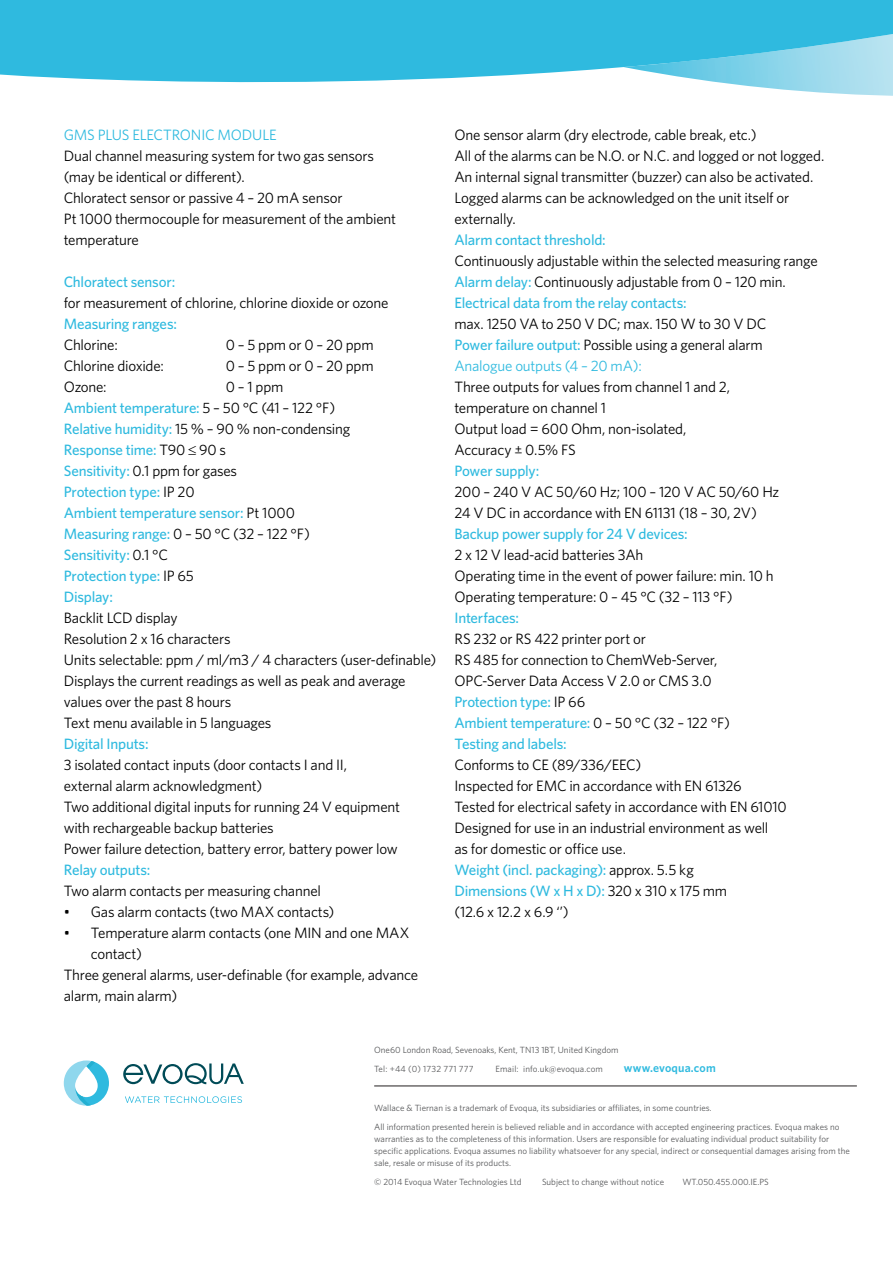
<style>
.page{position:relative;width:893px;height:1263px;background:#fff}
.page>*{position:absolute;margin:0;border:0;box-sizing:border-box;transform-origin:0 0}
.t1{font:15px/21px "Whitney";letter-spacing:-.015em;color:#000}
.t2{font:500 15px/21px "Whitney";letter-spacing:-.015em;color:#2fbadf}
.t3{font:15px "Whitney";letter-spacing:-.015em;color:#2fbadf}
.t4{font:600 12px "Whitney";letter-spacing:.015em;color:#2fbadf}
.t5{font:9px/18.8px "Whitney";color:#57585a}
.s1{font-weight:400;color:#000}
.s2{color:#000}
.s3{font-weight:500;color:#2fbadf}
.s4{color:#2fbadf}
</style>
<div class="page">
<svg style="left:0;top:0;width:893px;height:96px;fill:#2fbadf"></svg>
<svg style="left:123px;top:1063px;width:121px;height:21px"></svg>
<svg style="left:125px;top:1096px;width:117px;height:7px"></svg>
<svg style="left:64px;top:1060px;width:45px;height:46px"></svg>
<hr style="left:374px;top:1085px;width:483px;height:1px;background:#231f20">
<p class="t3" style="left:64px;top:124px;width:215px">GMS PLUS ELECTRONIC MODULE</p>
<p class="t1" style="left:64px;top:144px;width:334px">Dual channel measuring system for two gas sensors (may be identical or different).<br>Chloratect sensor or passive 4 – 20 mA sensor<br>Pt 1000 thermocouple for measurement of the ambient temperature</p>
<p class="t2" style="left:64px;top:271px;width:113px">Chloratect sensor:</p>
<p class="t1" style="left:64px;top:291px;width:326px">for measurement of chlorine, chlorine dioxide or ozone</p>
<p class="t2" style="left:64px;top:313px;width:115px">Measuring ranges:</p>
<p class="t1" style="left:64px;top:333px;width:56px">Chlorine:</p>
<p class="t1" style="left:226px;top:333px;width:149px">0 – 5 ppm or 0 – 20 ppm</p>
<p class="t1" style="left:64px;top:354px;width:102px">Chlorine dioxide:</p>
<p class="t1" style="left:226px;top:354px;width:149px">0 – 5 ppm or 0 – 20 ppm</p>
<p class="t1" style="left:64px;top:375px;width:44px">Ozone:</p>
<p class="t2" style="left:64px;top:376px;width:288px;text-indent:162px"><span class="s1">0 – 1 ppm<br></span>Ambient temperature: <span class="s1">5 – 50 °C (41 – 122 °F)<br></span>Relative humidity: <span class="s1">15 % – 90 % non-condensing<br></span>Response time: <span class="s1">T90</span> <span class="s2">≤</span> <span class="s1">90 s<br></span>Sensitivity: <span class="s1">0.1 ppm for gases<br></span>Protection type: <span class="s1">IP 20<br></span>Ambient temperature sensor: <span class="s1">Pt 1000<br></span>Measuring range: <span class="s1">0 – 50 °C (32 – 122 °F)<br></span>Sensitivity: <span class="s1">0.1 °C<br></span>Protection type: <span class="s1">IP 65<br></span>Display:</p>
<p class="t1" style="left:64px;top:606px;width:374px">Backlit LCD display<br>Resolution 2 x 16 characters<br>Units selectable: ppm / ml/m3 / 4 characters (user-definable)<br>Displays the current readings as well as peak and average values over the past 8 hours<br>Text menu available in 5 languages</p>
<p class="t2" style="left:64px;top:733px;width:86px">Digital Inputs:</p>
<p class="t1" style="left:64px;top:753px;width:338px">3 isolated contact inputs (door contacts I and II,<br>external alarm acknowledgment)<br>Two additional digital inputs for running 24 V equipment with rechargeable backup batteries<br>Power failure detection, battery error, battery power low</p>
<p class="t2" style="left:64px;top:859px;width:88px">Relay outputs:</p>
<p class="t1" style="left:64px;top:879px;width:259px">Two alarm contacts per measuring channel</p>
<p class="t1" style="left:64px;top:900px;width:272px">• Gas alarm contacts (two MAX contacts)</p>
<p class="t1" style="left:64px;top:921px;width:347px">• Temperature alarm contacts (one MIN and one MAX</p>
<p class="t1" style="left:91px;top:942px;width:53px">contact)</p>
<p class="t1" style="left:64px;top:963px;width:356px">Three general alarms, user-definable (for example, advance</p>
<p class="t1" style="left:64px;top:984px;width:115px">alarm, main alarm)</p>
<p class="t1" style="left:454px;top:123px;width:371px">One sensor alarm (dry electrode, cable break, etc.)<br>All of the alarms can be N.O. or N.C. and logged or not logged.<br>An internal signal transmitter (buzzer) can also be activated.<br>Logged alarms can be acknowledged on the unit itself or externally.</p>
<p class="t2" style="left:454px;top:229px;width:153px">Alarm contact threshold:</p>
<p class="t1" style="left:454px;top:249px;width:365px">Continuously adjustable within the selected measuring range<br><span class="s3">Alarm delay:</span> Continuously adjustable from 0 – 120 min.<br><span class="s3">Electrical data from the relay contacts:</span></p>
<p class="t1" style="left:454px;top:312px;width:314px">max. 1250 VA to 250 V DC; max. 150 W to 30 V DC<br><span class="s3">Power failure output:</span> Possible using a general alarm<br><span class="s4">Analogue outputs (4 – 20 mA):</span></p>
<p class="t1" style="left:454px;top:375px;width:277px">Three outputs for values from channel 1 and 2, temperature on channel 1<br>Output load = 600 Ohm, non-isolated,<br>Accuracy ± 0.5% FS</p>
<p class="t2" style="left:454px;top:460px;width:86px">Power supply:</p>
<p class="t1" style="left:454px;top:480px;width:326px">200 – 240 V AC 50/60 Hz; 100 – 120 V AC 50/60 Hz<br>24 V DC in accordance with EN 61131 (18 – 30, 2V)</p>
<p class="t2" style="left:454px;top:523px;width:235px">Backup power supply for 24 V devices:</p>
<p class="t1" style="left:454px;top:543px;width:321px">2 x 12 V lead-acid batteries 3Ah<br>Operating time in the event of power failure: min. 10 h<br>Operating temperature: 0 – 45 °C (32 – 113 °F)</p>
<p class="t2" style="left:454px;top:607px;width:66px">Interfaces:</p>
<p class="t1" style="left:454px;top:627px;width:277px">RS 232 or RS 422 printer port or<br>RS 485 for connection to ChemWeb-Server,<br>OPC-Server Data Access V 2.0 or CMS 3.0<br><span class="s3">Protection type:</span> IP 66<br><span class="s3">Ambient temperature:</span> 0 – 50 °C (32 – 122 °F)<br><span class="s3">Testing and labels:</span></p>
<p class="t1" style="left:454px;top:753px;width:334px">Conforms to CE (89/336/EEC)<br>Inspected for EMC in accordance with EN 61326<br>Tested for electrical safety in accordance with EN 61010<br>Designed for use in an industrial environment as well<br>as for domestic or office use.<br><span class="s3">Weight (incl. packaging):</span> approx. 5.5 kg<br><span class="s3">Dimensions (W x H x D):</span> 320 x 310 x 175 mm<br>(12.6 x 12.2 x 6.9 ‘’)</p>
<p class="t5" style="left:374px;top:1040px;width:246px">One60 London Road, Sevenoaks, Kent, TN13 1BT, United Kingdom<br>Tel: +44 (0) 1732 771 777</p>
<p class="t5" style="left:495px;top:1059px;width:109px">Email: info.uk@evoqua.com</p>
<p class="t4" style="left:624px;top:1060px;width:93px">www.evoqua.com</p>
<p class="t5" style="left:374px;top:1098px;width:467px">Wallace &amp; Tiernan is a trademark of Evoqua, its subsidiaries or affiliates, in some countries.<br>All information presented herein is believed reliable and in accordance with accepted engineering practices. Evoqua makes no</p>
<p class="t5" style="left:374px;top:1132px;width:477px;line-height:12px">warranties as to the completeness of this information. Users are responsible for evaluating individual product suitability for specific applications. Evoqua assumes no liability whatsoever for any special, indirect or consequential damages arising from the sale, resale or misuse of its products.</p>
<p class="t5" style="left:374px;top:1172px;width:149px">© 2014 Evoqua Water Technologies Ltd</p>
<p class="t5" style="left:542px;top:1172px;width:124px">Subject to change without notice</p>
<p class="t5" style="left:682px;top:1172px;width:88px">WT.050.455.000.IE.PS</p>
</div>
